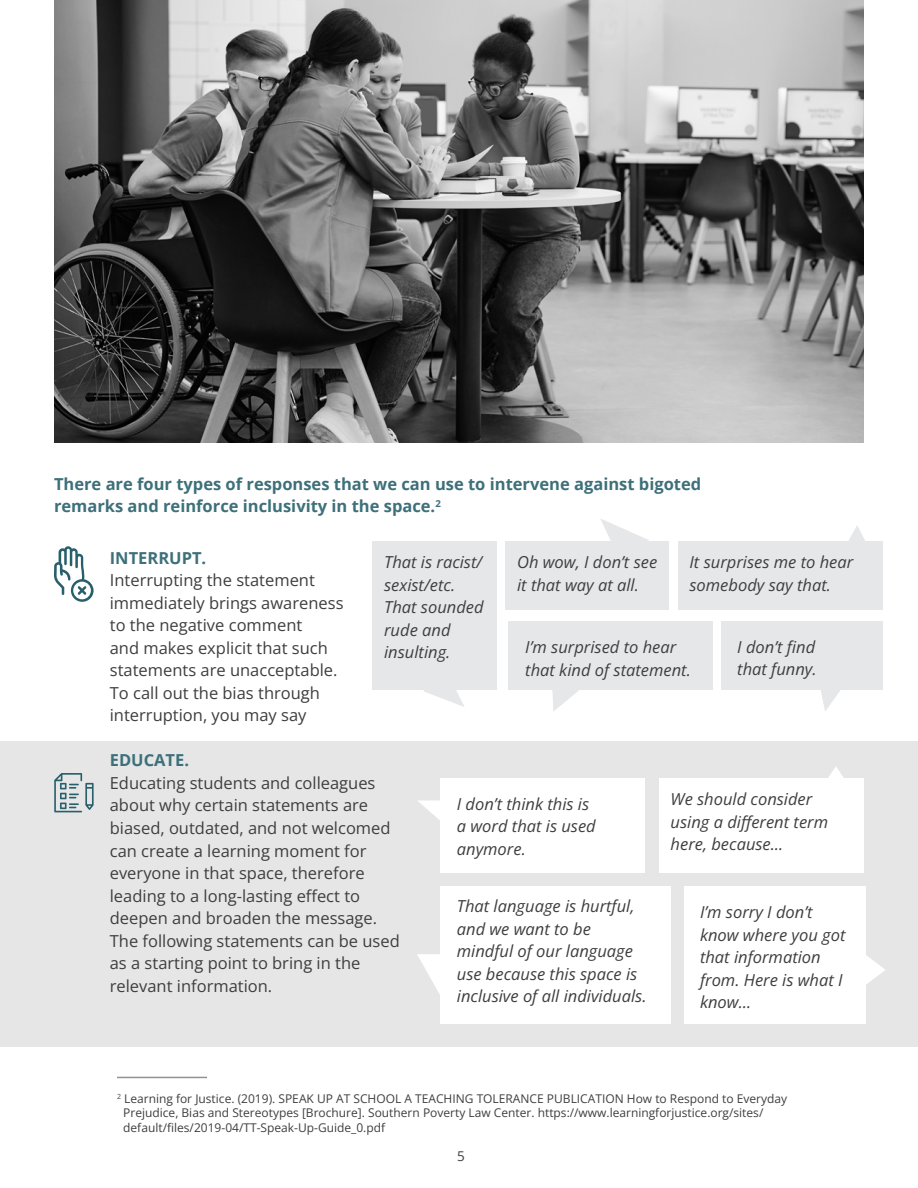
<style>
.page{position:relative;width:918px;height:1188px;background:#fff}
.page>*{position:absolute;margin:0;border:0;box-sizing:border-box;transform-origin:0 0}
.t1{font:16.5px/22.5px "Open Sans";color:#3e3e3f}
.t2{font:italic 16.5px/22.5px "Open Sans";color:#3e3e3f}
.t3{font:700 16.5px/22.5px "Open Sans";color:#3d707a}
.t4{font:13.5px "Open Sans";color:#3e3e3f}
.t5{font:12px "Open Sans";color:#3e3e3f}
</style>
<div class="page">
<div style="left:0;top:742px;width:918px;height:305px;background:#e6e6e6"></div>
<svg style="left:54px;top:546px;width:40px;height:56px"></svg>
<svg style="left:54px;top:773px;width:40px;height:39px"></svg>
<div style="left:506px;top:541px;width:163px;height:68px;background:#e6e7e9"></div>
<div style="left:440px;top:778px;width:205px;height:94px;background:#fff"></div>
<div style="left:678px;top:541px;width:204px;height:68px;background:#e6e7e9"></div>
<div style="left:659px;top:778px;width:204px;height:94px;background:#fff"></div>
<div style="left:509px;top:621px;width:204px;height:69px;background:#e6e7e9"></div>
<div style="left:440px;top:886px;width:231px;height:137px;background:#fff"></div>
<div style="left:721px;top:621px;width:161px;height:69px;background:#e6e7e9"></div>
<div style="left:684px;top:886px;width:181px;height:137px;background:#fff"></div>
<div style="left:373px;top:541px;width:124px;height:149px;background:#e6e7e9"></div>
<svg style="left:601px;top:519px;width:48px;height:22px"></svg>
<svg style="left:418px;top:800px;width:22px;height:20px"></svg>
<svg style="left:417px;top:954px;width:23px;height:40px"></svg>
<svg style="left:849px;top:526px;width:16px;height:15px"></svg>
<svg style="left:828px;top:767px;width:16px;height:11px"></svg>
<svg style="left:552px;top:690px;width:27px;height:21px"></svg>
<svg style="left:821px;top:690px;width:19px;height:21px"></svg>
<svg style="left:865px;top:949px;width:20px;height:41px"></svg>
<svg style="left:424px;top:690px;width:40px;height:17px"></svg>
<img style="left:54px;top:0;width:809px;height:443px">
<hr style="left:117px;top:1077px;width:90px;height:1px;background:#919296">
<p class="t3" style="left:54px;top:472px;width:649px">There are four types of responses that we can use to intervene against bigoted remarks and reinforce inclusivity in the space.<sup>2</sup></p>
<p class="t2" style="left:517px;top:551px;width:142px">Oh wow, I don’t see it that way at all.</p>
<p class="t3" style="left:110px;top:546px;width:98px">INTERRUPT.</p>
<p class="t1" style="left:110px;top:569px;width:235px">Interrupting the statement immediately brings awareness to the negative comment<br>and makes explicit that such statements are unacceptable.<br>To call out the bias through interruption, you may say</p>
<p class="t2" style="left:690px;top:551px;width:165px">It surprises me to hear somebody say that.</p>
<p class="t2" style="left:384px;top:551px;width:101px">That is racist/ sexist/etc.<br>That sounded rude and insulting.</p>
<p class="t2" style="left:737px;top:635px;width:81px">I don’t find that funny.</p>
<p class="t2" style="left:525px;top:635px;width:167px">I’m surprised to hear that kind of statement.</p>
<p class="t3" style="left:110px;top:749px;width:81px">EDUCATE.</p>
<p class="t1" style="left:110px;top:771px;width:292px">Educating students and colleagues about why certain statements are biased, outdated, and not welcomed can create a learning moment for everyone in that space, therefore leading to a long-lasting effect to deepen and broaden the message.<br>The following statements can be used as a starting point to bring in the relevant information.</p>
<p class="t2" style="left:457px;top:792px;width:140px">I don’t think this is a word that is used anymore.</p>
<p class="t2" style="left:457px;top:894px;width:191px">That language is hurtful, and we want to be mindful of our language use because this space is inclusive of all individuals.</p>
<p class="t2" style="left:671px;top:787px;width:159px">We should consider using a different term here, because…</p>
<p class="t2" style="left:700px;top:900px;width:147px">I’m sorry I don’t know where you got that information from. Here is what I know…</p>
<p class="t5" style="left:117px;top:1090px;width:672px"><sup>2</sup> Learning for Justice. (2019). SPEAK UP AT SCHOOL A TEACHING TOLERANCE PUBLICATION How to Respond to Everyday</p>
<p class="t5" style="left:123px;top:1105px;width:642px">Prejudice, Bias and Stereotypes [Brochure]. Southern Poverty Law Center. https://www.learningforjustice.org/sites/</p>
<p class="t5" style="left:123px;top:1119px;width:263px">default/files/2019-04/TT-Speak-Up-Guide_0.pdf</p>
<p class="t4" style="left:457px;top:1147px;width:9px">5</p>
</div>
